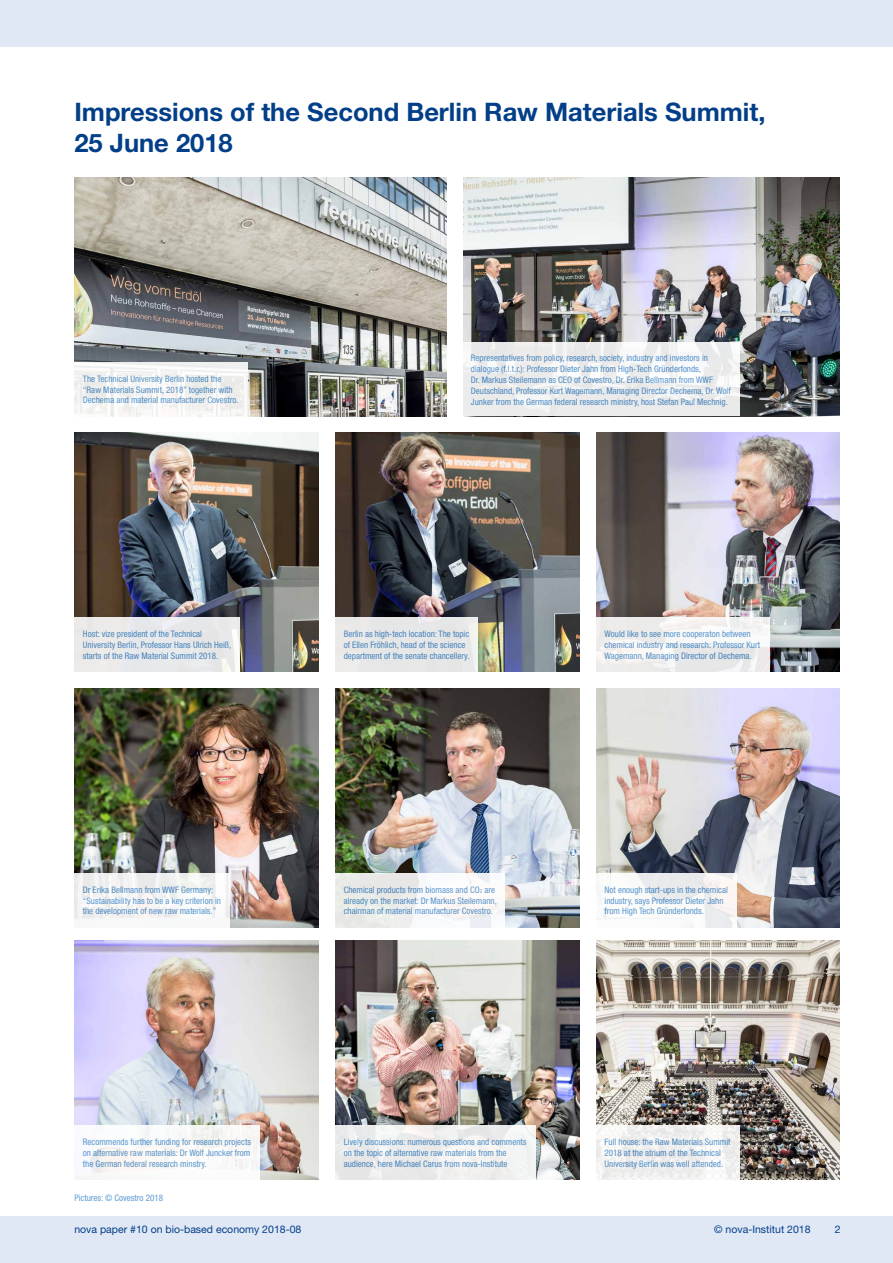
<style>
.page{position:relative;width:893px;height:1263px;background:#fff}
.page>*{position:absolute;margin:0;border:0;box-sizing:border-box;transform-origin:0 0}
.t1{font:700 25.5px/30.6px "Helvetica Neue";color:#023f88}
.t2{font:10.5px "Helvetica Neue";color:#023f88}
.t3{font:condensed 9px/10.8px "Helvetica Neue";color:#4d90cd}
.s1{font-size:5.25px}
</style>
<div class="page">
<div style="left:0;top:1216px;width:893px;height:47px;background:#e0e7f5"></div>
<div style="left:0;top:0;width:893px;height:47px;background:#e0e7f5"></div>
<img style="left:74px;top:177px;width:372px;height:239px">
<img style="left:596px;top:941px;width:244px;height:238px">
<img style="left:463px;top:177px;width:377px;height:239px">
<img style="left:74px;top:941px;width:244px;height:238px">
<img style="left:335px;top:941px;width:244px;height:238px">
<img style="left:74px;top:433px;width:244px;height:239px">
<img style="left:74px;top:688px;width:244px;height:239px">
<img style="left:335px;top:688px;width:244px;height:239px">
<img style="left:596px;top:688px;width:244px;height:239px">
<img style="left:335px;top:433px;width:244px;height:239px">
<img style="left:596px;top:433px;width:244px;height:239px">
<div style="left:74px;top:1125px;width:186px;height:54px;background:#faf9f8"></div>
<div style="left:596px;top:1125px;width:144px;height:54px;background:linear-gradient(to right,#f1f0ef,#f1f1f1)"></div>
<div style="left:335px;top:1125px;width:200px;height:54px;background:#eee"></div>
<div style="left:74px;top:618px;width:166px;height:54px;background:#e8e9e9"></div>
<div style="left:74px;top:362px;width:174px;height:54px;background:#f3f3f2"></div>
<div style="left:462px;top:343px;width:278px;height:73px;background:linear-gradient(to right,#ececec,#f0f1f1)"></div>
<div style="left:335px;top:873px;width:170px;height:54px;background:linear-gradient(to right,#e6e8e4,#fdfcfd)"></div>
<div style="left:74px;top:873px;width:155px;height:54px;background:linear-gradient(to right,#f1f1f0,#f7f7f7)"></div>
<div style="left:596px;top:873px;width:141px;height:54px;background:linear-gradient(to right,#f9fbfb,#f1efef)"></div>
<div style="left:335px;top:618px;width:143px;height:54px;background:#e7e7e8"></div>
<div style="left:596px;top:618px;width:173px;height:54px;background:linear-gradient(to right,#f2efee,#f0f0f1)"></div>
<h1 class="t1" style="left:74px;top:96px;width:693px">Impressions of the Second Berlin Raw Materials Summit,<br>25 June 2018</h1>
<p class="t3" style="left:83px;top:373px;width:157px">The Technical University Berlin hosted the “Raw Materials Summit, 2018” together with<br>Dechema and material manufacturer Covestro.</p>
<p class="t3" style="left:83px;top:629px;width:150px">Host: vize president of the Technical<br>University Berlin, Professor Hans Ulrich Heiß, starts of the Raw Material Summit 2018.</p>
<p class="t3" style="left:471px;top:353px;width:261px">Representatives from policy, research, society, industry and investors in dialogue (f.l.t.r.): Professor Dieter Jahn from High-Tech Gründerfonds,<br>Dr. Markus Steilemann as CEO of Covestro, Dr. Erika Bellmann from WWF Deutschland, Professor Kurt Wagemann, Managing Director Dechema, Dr. Wolf Junker from the German federal research ministry, host Stefan Paul Mechnig.</p>
<p class="t3" style="left:344px;top:629px;width:127px">Berlin as high-tech location: The topic of Ellen Fröhlich, head of the science department of the senate chancellery.</p>
<p class="t3" style="left:604px;top:629px;width:157px">Would like to see more cooperaton between chemical industry and research: Professor Kurt<br>Wagemann, Managing Director of Dechema.</p>
<p class="t3" style="left:83px;top:884px;width:140px">Dr Erika Bellmann from WWF Germany: “Sustainability has to be a key criterion in the development of new raw materials.”</p>
<p class="t3" style="left:604px;top:884px;width:125px">Not enough start-ups in the chemical industry, says Professor Dieter Jahn from High Tech Gründerfonds.</p>
<p class="t3" style="left:344px;top:884px;width:155px">Chemical products from biomass and CO<span class="s1">2</span> are already on the market: Dr Markus Steilemann, chairman of material manufacturer Covestro.</p>
<p class="t3" style="left:83px;top:1137px;width:170px;text-align:justify">Recommends further funding for research projects on alternative raw materials: Dr Wolf Juncker from the German federal research minstry.</p>
<p class="t3" style="left:74px;top:1193px;width:90px">Pictures: © Covestro 2018</p>
<p class="t3" style="left:344px;top:1137px;width:184px">Lively discussions: numerous questions and comments on the topic of alternative raw materials from the audience, here Michael Carus from nova-Institute</p>
<p class="t3" style="left:604px;top:1137px;width:128px">Full house: the Raw Materials Summit<br>2018 at the atrium of the Technical<br>University Berlin was well attended.</p>
<p class="t2" style="left:74px;top:1223px;width:229px">nova paper #10 on bio-based economy 2018-08</p>
<p class="t2" style="left:714px;top:1223px;width:98px">© nova-Institut 2018</p>
<p class="t2" style="left:835px;top:1223px;width:7px">2</p>
</div>
